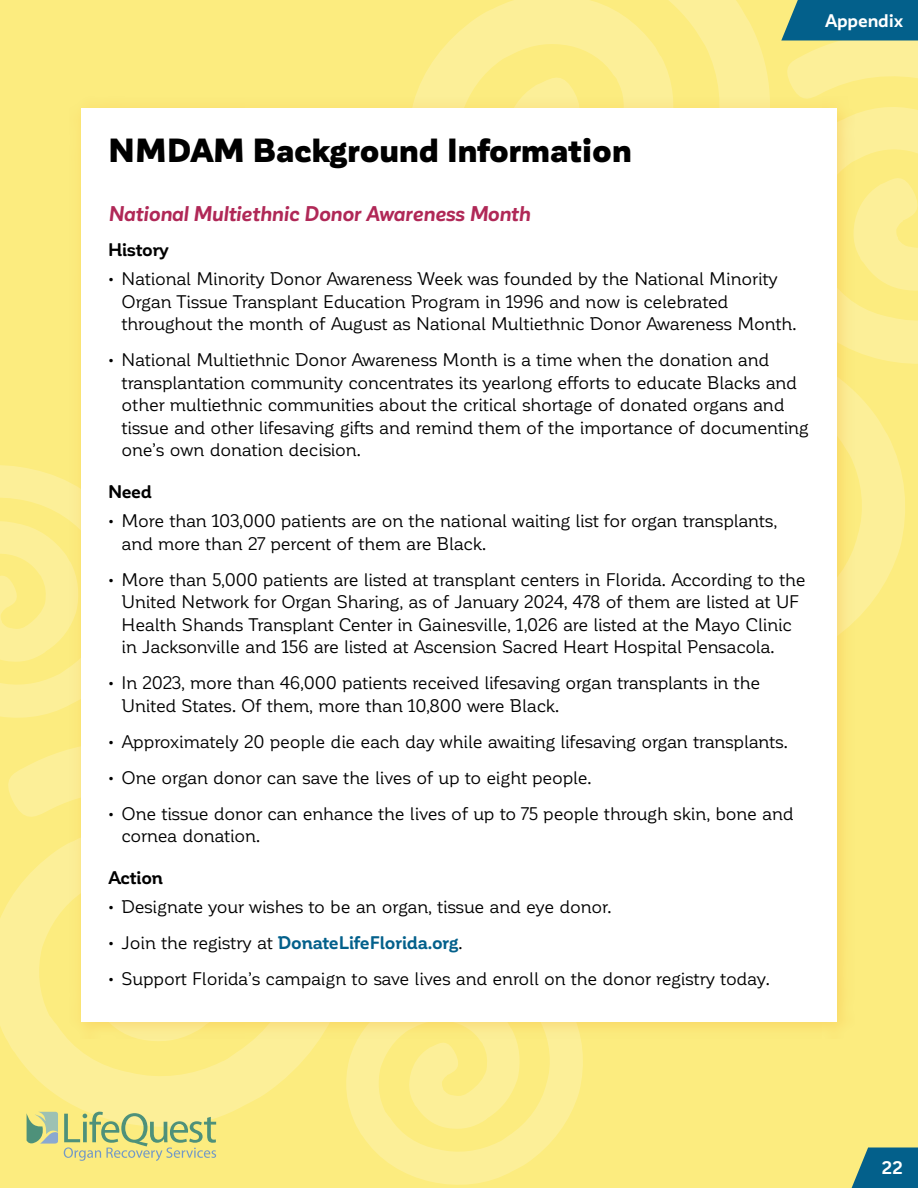
<style>
.page{position:relative;width:918px;height:1188px;background:#fcec7f}
.page>*{position:absolute;margin:0;border:0;box-sizing:border-box;transform-origin:0 0}
.t1{font:900 33px "Corporative Sans";letter-spacing:-.01em;color:#000}
.t2{font:italic 700 21px "Corporative Sans Alt";letter-spacing:-.01em;color:#b02857}
.t3{font:18px/22.5px "Corporative Soft";letter-spacing:-.02em;color:#000}
.t4{font:700 18px "Corporative Soft";letter-spacing:-.01em;color:#03608b}
.t5{font:700 18px "Corporative Soft";letter-spacing:-.015em;color:#000}
.t6{font:700 18px "Corporative Sans";letter-spacing:-.01em;color:#fff}
.s1{font-weight:400;color:#000}
</style>
<div class="page">
<svg style="left:0;top:749px;width:320px;height:378px;fill:#fcef98"></svg>
<svg style="left:0;top:465px;width:69px;height:253px"></svg>
<svg style="left:416px;top:0;width:354px;height:96px;fill:#fcef98"></svg>
<svg style="left:781px;top:40px;width:137px;height:324px;fill:#fcef98"></svg>
<svg style="left:855px;top:338px;width:50px;height:282px;fill:#fcef98"></svg>
<svg style="left:346px;top:1039px;width:237px;height:146px;fill:#fcef98"></svg>
<div style="left:781px;top:0;width:137px;height:40px;background:#03608b"></div>
<svg style="left:27px;top:1112px;width:31px;height:32px"></svg>
<svg style="left:64px;top:1112px;width:152px;height:49px"></svg>
<svg style="left:852px;top:1148px;width:66px;height:40px;background:#207089"></svg>
<div style="left:69px;top:96px;width:786px;height:943px;background:#f1a01f;opacity:.3"></div>
<div style="left:81px;top:108px;width:756px;height:913px;background:#fff"></div>
<p class="t6" style="left:825px;top:11px;width:79px">Appendix</p>
<h1 class="t1" style="left:108px;top:132px;width:526px">NMDAM Background Information</h1>
<p class="t2" style="left:108px;top:202px;width:424px">National Multiethnic Donor Awareness Month</p>
<p class="t5" style="left:108px;top:240px;width:63px">History</p>
<p class="t3" style="left:122px;top:268px;width:676px;text-indent:-14px">• National Minority Donor Awareness Week was founded by the National Minority<br>Organ Tissue Transplant Education Program in 1996 and now is celebrated throughout the month of August as National Multiethnic Donor Awareness Month.</p>
<p class="t3" style="left:122px;top:349px;width:689px;text-indent:-14px">• National Multiethnic Donor Awareness Month is a time when the donation and transplantation community concentrates its yearlong efforts to educate Blacks and other multiethnic communities about the critical shortage of donated organs and tissue and other lifesaving gifts and remind them of the importance of documenting one’s own donation decision.</p>
<p class="t5" style="left:108px;top:482px;width:45px">Need</p>
<p class="t3" style="left:122px;top:510px;width:658px;text-indent:-14px">• More than 103,000 patients are on the national waiting list for organ transplants, and more than 27 percent of them are Black.</p>
<p class="t3" style="left:122px;top:568px;width:686px;text-indent:-14px">• More than 5,000 patients are listed at transplant centers in Florida. According to the United Network for Organ Sharing, as of January 2024, 478 of them are listed at UF Health Shands Transplant Center in Gainesville, 1,026 are listed at the Mayo Clinic in Jacksonville and 156 are listed at Ascension Sacred Heart Hospital Pensacola.</p>
<p class="t3" style="left:122px;top:672px;width:640px;text-indent:-14px">• In 2023, more than 46,000 patients received lifesaving organ transplants in the<br>United States. Of them, more than 10,800 were Black.</p>
<p class="t3" style="left:108px;top:730px;width:681px">• Approximately 20 people die each day while awaiting lifesaving organ transplants.</p>
<p class="t3" style="left:108px;top:766px;width:485px">• One organ donor can save the lives of up to eight people.</p>
<p class="t3" style="left:122px;top:802px;width:674px;text-indent:-14px">• One tissue donor can enhance the lives of up to 75 people through skin, bone and cornea donation.</p>
<p class="t5" style="left:108px;top:868px;width:57px">Action</p>
<p class="t3" style="left:108px;top:896px;width:505px">• Designate your wishes to be an organ, tissue and eye donor.</p>
<p class="t4" style="left:108px;top:933px;width:356px"><span class="s1">• Join the registry at</span> DonateLifeFlorida.org<span class="s1">.</span></p>
<p class="t3" style="left:108px;top:968px;width:663px">• Support Florida’s campaign to save lives and enroll on the donor registry today.</p>
<p class="t6" style="left:882px;top:1158px;width:23px">22</p>
</div>
